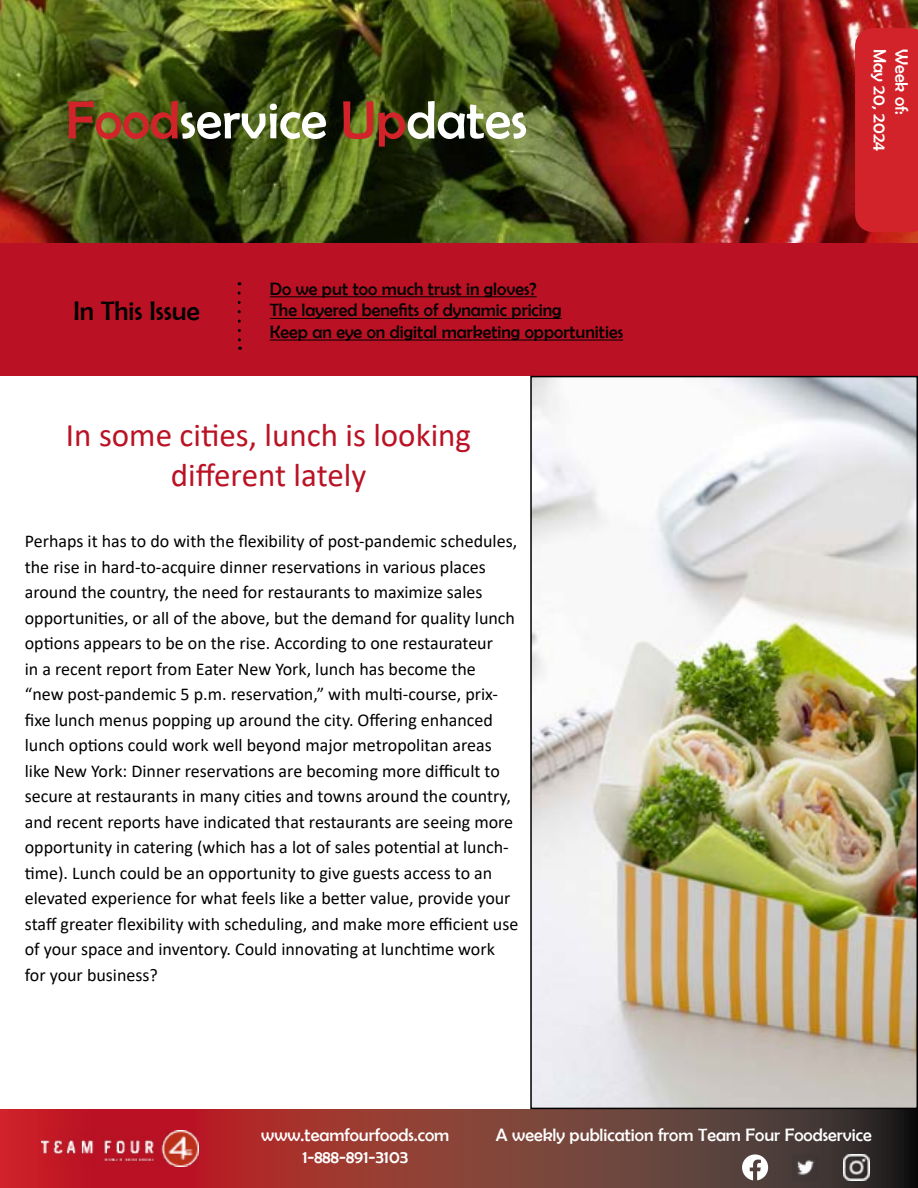
<style>
.page{position:relative;width:918px;height:1188px;background:#fff}
.page>*{position:absolute;margin:0;border:0;box-sizing:border-box;transform-origin:0 0}
.t1{font:54px "Berlin Sans FB";color:#fff}
.t2{font:33px/39.6px "Calibri";color:#ba1224;text-align:center}
.t3{font:27px "Berlin Sans FB";color:#000}
.t4{font:18px/25.5px "Calibri";color:#000}
.t5{font:18px/21.6px "Berlin Sans FB";color:#000}
.t6{font:18px/21.6px "Berlin Sans FB";color:#fff;text-align:center}
.s1{color:#d2232a}
</style>
<div class="page">
<img style="left:0;top:0;width:918px;height:243px">
<div style="left:0;top:243px;width:918px;height:133px;background:#ba1224"></div>
<div style="left:855px;top:28px;width:63px;height:204px;background:#d2232a"></div>
<svg style="left:0;top:1109px;width:918px;height:79px;background:#813431"></svg>
<img style="left:41px;top:1130px;width:157px;height:37px">
<img style="left:844px;top:1154px;width:26px;height:26px">
<svg style="left:742px;top:1154px;width:26px;height:26px"></svg>
<img style="left:793px;top:1154px;width:26px;height:26px">
<hr style="left:270px;top:296px;width:267px;height:1px;background:#000">
<hr style="left:270px;top:318px;width:292px;height:1px;background:#000">
<hr style="left:270px;top:340px;width:353px;height:1px;background:#000">
<svg style="left:238px;top:293px;width:3px;height:57px"></svg>
<img style="left:533px;top:379px;width:382px;height:727px">
<div style="left:530px;top:376px;width:388px;height:733px;border:2px solid #000"></div>
<h1 class="t1" style="left:66px;top:90px;width:463px"><span class="s1">Food</span>service <span class="s1">Up</span>dates</h1>
<h3 class="t3" style="left:73px;top:296px;width:128px">In This Issue</h3>
<p class="t5" style="left:270px;top:278px;width:355px">Do we put too much trust in gloves?<br>The layered benefits of dynamic pricing<br>Keep an eye on digital marketing opportunities</p>
<h2 class="t2" style="left:66px;top:415px;width:407px">In some cities, lunch is looking different lately</h2>
<p class="t4" style="left:25px;top:528px;width:495px">Perhaps it has to do with the flexibility of post-pandemic schedules, the rise in hard-to-acquire dinner reservations in various places around the country, the need for restaurants to maximize sales opportunities, or all of the above, but the demand for quality lunch options appears to be on the rise. According to one restaurateur<br>in a recent report from Eater New York, lunch has become the “new post-pandemic 5 p.m. reservation,” with multi-course, prix&shy;fixe lunch menus popping up around the city. Offering enhanced lunch options could work well beyond major metropolitan areas like New York: Dinner reservations are becoming more difficult to secure at restaurants in many cities and towns around the country, and recent reports have indicated that restaurants are seeing more opportunity in catering (which has a lot of sales potential at lunch&shy;time). Lunch could be an opportunity to give guests access to an elevated experience for what feels like a better value, provide your staff greater flexibility with scheduling, and make more efficient use of your space and inventory. Could innovating at lunchtime work for your business?</p>
<p class="t6" style="left:891px;top:49px;width:104px;rotate:90deg">May 20, 2024</p>
<p class="t6" style="left:912px;top:49px;width:67px;rotate:90deg">Week of:</p>
<p class="t6" style="left:261px;top:1124px;width:190px">www.teamfourfoods.com<br>1-888-891-3103</p>
<p class="t6" style="left:496px;top:1124px;width:377px">A weekly publication from Team Four Foodservice</p>
</div>
